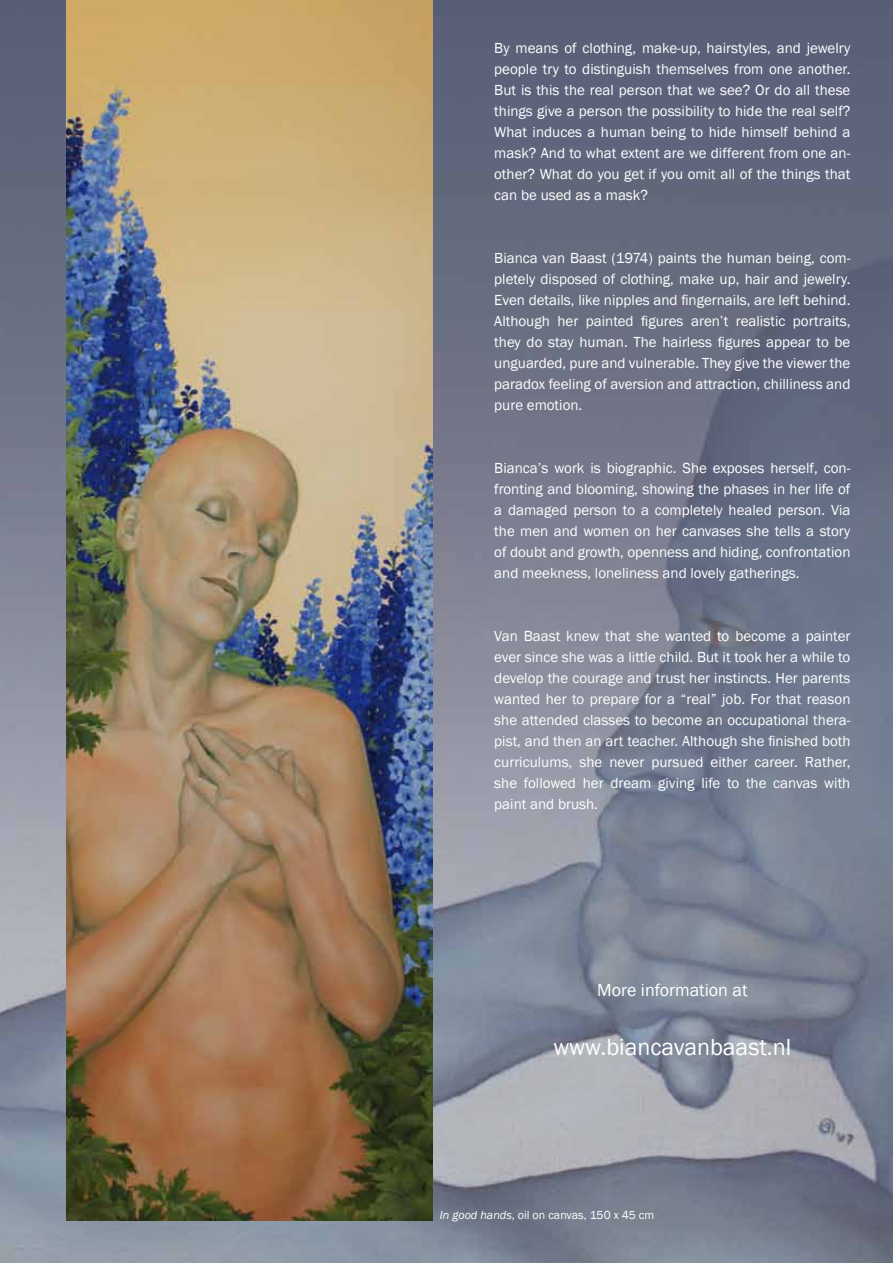
<style>
.page{position:relative;width:893px;height:1263px;background:#fff}
.page>*{position:absolute;margin:0;border:0;box-sizing:border-box;transform-origin:0 0}
.t1{font:24px "Franklin Gothic";color:#fff}
.t2{font:18px "Franklin Gothic";color:#fff}
.t3{font:15px/21px "Franklin Gothic";color:#fff;text-align:justify}
.t4{font:12px "Franklin Gothic";color:#fff}
.s1{font-style:italic}
</style>
<div class="page">
<img style="left:0;top:0;width:893px;height:1263px">
<img style="left:66px;top:0;width:366px;height:1220px">
<p class="t3" style="left:494px;top:38px;width:358px">By means of clothing, make-up, hairstyles, and jewelry people try to distinguish themselves from one another.<br>But is this the real person that we see? Or do all these things give a person the possibility to hide the real self?<br>What induces a human being to hide himself behind a mask? And to what extent are we different from one an&shy;other? What do you get if you omit all of the things that can be used as a mask?</p>
<p class="t3" style="left:494px;top:248px;width:358px">Bianca van Baast (1974) paints the human being, com&shy;pletely disposed of clothing, make up, hair and jewelry.<br>Even details, like nipples and fingernails, are left behind.<br>Although her painted figures aren’t realistic portraits, they do stay human. The hairless figures appear to be unguarded, pure and vulnerable. They give the viewer the paradox feeling of aversion and attraction, chilliness and pure emotion.</p>
<p class="t3" style="left:494px;top:458px;width:358px">Bianca’s work is biographic. She exposes herself, con&shy;fronting and blooming, showing the phases in her life of a damaged person to a completely healed person. Via the men and women on her canvases she tells a story of doubt and growth, openness and hiding, confrontation and meekness, loneliness and lovely gatherings.</p>
<p class="t3" style="left:494px;top:626px;width:358px">Van Baast knew that she wanted to become a painter ever since she was a little child. But it took her a while to develop the courage and trust her instincts. Her parents wanted her to prepare for a “real” job. For that reason she attended classes to become an occupational thera&shy;pist, and then an art teacher. Although she finished both curriculums, she never pursued either career. Rather, she followed her dream giving life to the canvas with paint and brush.</p>
<p class="t2" style="left:597px;top:979px;width:152px">More information at</p>
<p class="t1" style="left:553px;top:1032px;width:239px">www.biancavanbaast.nl</p>
<p class="t4" style="left:440px;top:1207px;width:216px"><span class="s1">In good hands</span>, oil on canvas, 150 x 45 cm</p>
</div>
